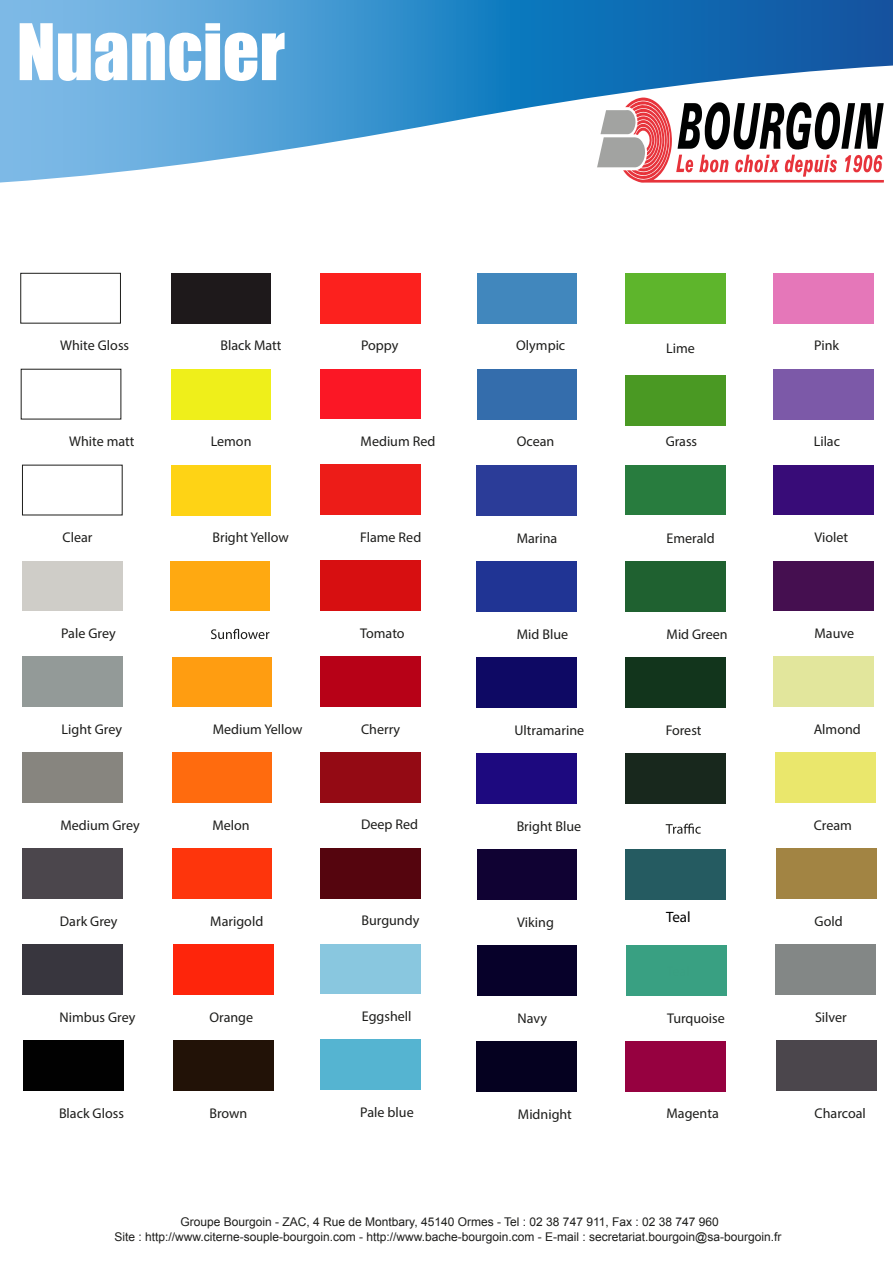
<style>
.page{position:relative;width:893px;height:1263px;background:#fff}
.page>*{position:absolute;margin:0;border:0;box-sizing:border-box;transform-origin:0 0}
.t1{font:72px "Impact";color:#fff}
.t2{font:15px "Myriad Pro";color:#000}
.t3{font:14.1px "Myriad Pro";color:#1d1d1b}
.t4{font:12px/14.4px "Arial";color:#1d1d1b;text-align:center}
</style>
<div class="page">
<div style="left:21px;top:273px;width:100px;height:50px;border:1px solid #1d1d1b"></div>
<svg style="left:211px;top:629px;width:58px;height:10px"></svg>
<svg style="left:666px;top:823px;width:35px;height:11px"></svg>
<div style="left:23px;top:849px;width:100px;height:50px;background:#4b464c"></div>
<div style="left:23px;top:945px;width:100px;height:49px;background:#38363e"></div>
<div style="left:24px;top:1040px;width:99px;height:50px;background:#010101"></div>
<div style="left:171px;top:273px;width:100px;height:50px;background:#1e191b"></div>
<div style="left:171px;top:369px;width:100px;height:50px;background:#efef1a"></div>
<div style="left:171px;top:465px;width:100px;height:50px;background:#fed315"></div>
<div style="left:170px;top:561px;width:100px;height:50px;background:#ffa911"></div>
<div style="left:172px;top:657px;width:100px;height:50px;background:#ff9d11"></div>
<div style="left:172px;top:753px;width:100px;height:50px;background:#ff6b0e"></div>
<div style="left:172px;top:849px;width:100px;height:50px;background:#fe350c"></div>
<div style="left:174px;top:945px;width:99px;height:50px;background:#fe250b"></div>
<div style="left:174px;top:1041px;width:99px;height:49px;background:#221207"></div>
<div style="left:321px;top:273px;width:99px;height:50px;background:#fc211e"></div>
<div style="left:321px;top:369px;width:99px;height:50px;background:#fb1725"></div>
<div style="left:321px;top:465px;width:99px;height:50px;background:#ed1c18"></div>
<div style="left:320px;top:561px;width:100px;height:50px;background:#d70f11"></div>
<div style="left:320px;top:656px;width:100px;height:50px;background:#b70117"></div>
<div style="left:320px;top:752px;width:100px;height:50px;background:#940a14"></div>
<div style="left:320px;top:848px;width:100px;height:50px;background:#55050e"></div>
<div style="left:320px;top:1040px;width:100px;height:50px;background:#55b4d1"></div>
<div style="left:477px;top:273px;width:100px;height:50px;background:#4187bd"></div>
<div style="left:477px;top:369px;width:100px;height:50px;background:#346dac"></div>
<div style="left:476px;top:465px;width:100px;height:50px;background:#2b3c98"></div>
<div style="left:476px;top:561px;width:100px;height:50px;background:#203494"></div>
<div style="left:476px;top:657px;width:100px;height:50px;background:#0e0964"></div>
<div style="left:476px;top:754px;width:100px;height:49px;background:#1d097f"></div>
<div style="left:477px;top:850px;width:100px;height:49px;background:#100233"></div>
<div style="left:477px;top:946px;width:100px;height:49px;background:#07012a"></div>
<div style="left:476px;top:1042px;width:100px;height:50px;background:#050120"></div>
<div style="left:626px;top:273px;width:99px;height:50px;background:#5eb52c"></div>
<div style="left:626px;top:375px;width:99px;height:50px;background:#4a9923"></div>
<div style="left:626px;top:465px;width:99px;height:50px;background:#287c3e"></div>
<div style="left:626px;top:561px;width:99px;height:50px;background:#1f6130"></div>
<div style="left:626px;top:657px;width:99px;height:50px;background:#12351c"></div>
<div style="left:626px;top:754px;width:99px;height:49px;background:#18281d"></div>
<div style="left:626px;top:850px;width:99px;height:49px;background:#255b61"></div>
<div style="left:626px;top:946px;width:100px;height:49px;background:#39a082"></div>
<div style="left:626px;top:1042px;width:99px;height:50px;background:#960140"></div>
<div style="left:774px;top:369px;width:99px;height:50px;background:#7c59a8"></div>
<div style="left:774px;top:465px;width:99px;height:50px;background:#380c78"></div>
<div style="left:774px;top:561px;width:99px;height:50px;background:#450f50"></div>
<div style="left:776px;top:849px;width:100px;height:49px;background:#a28443"></div>
<div style="left:776px;top:1040px;width:100px;height:50px;background:#4b464c"></div>
<svg style="left:0;top:0;width:893px;height:183px"></svg>
<svg style="left:597px;top:98px;width:288px;height:85px"></svg>
<h1 class="t1" style="left:17px;top:-4px;width:270px">Nuancier</h1>
<p class="t3" style="left:60px;top:337px;width:70px">White Gloss</p>
<p class="t3" style="left:220px;top:337px;width:63px">Black Matt</p>
<p class="t3" style="left:361px;top:337px;width:39px">Poppy</p>
<p class="t3" style="left:516px;top:337px;width:50px">Olympic</p>
<p class="t3" style="left:666px;top:340px;width:30px">Lime</p>
<p class="t3" style="left:814px;top:337px;width:26px">Pink</p>
<p class="t3" style="left:69px;top:433px;width:67px">White matt</p>
<p class="t3" style="left:211px;top:433px;width:42px">Lemon</p>
<p class="t3" style="left:361px;top:433px;width:76px">Medium Red</p>
<p class="t3" style="left:517px;top:433px;width:39px">Ocean</p>
<p class="t3" style="left:666px;top:433px;width:33px">Grass</p>
<p class="t3" style="left:814px;top:433px;width:28px">Lilac</p>
<p class="t3" style="left:63px;top:529px;width:31px">Clear</p>
<p class="t3" style="left:212px;top:529px;width:78px">Bright Yellow</p>
<p class="t3" style="left:360px;top:528px;width:63px">Flame Red</p>
<p class="t3" style="left:517px;top:529px;width:42px">Marina</p>
<p class="t3" style="left:666px;top:529px;width:50px">Emerald</p>
<p class="t3" style="left:815px;top:529px;width:35px">Violet</p>
<p class="t3" style="left:61px;top:625px;width:56px">Pale Grey</p>
<p class="t3" style="left:360px;top:624px;width:46px">Tomato</p>
<p class="t3" style="left:517px;top:625px;width:53px">Mid Blue</p>
<p class="t3" style="left:666px;top:625px;width:63px">Mid Green</p>
<p class="t3" style="left:815px;top:625px;width:41px">Mauve</p>
<p class="t3" style="left:62px;top:720px;width:62px">Light Grey</p>
<p class="t3" style="left:213px;top:721px;width:91px">Medium Yellow</p>
<p class="t3" style="left:361px;top:720px;width:41px">Cherry</p>
<p class="t3" style="left:514px;top:721px;width:71px">Ultramarine</p>
<p class="t3" style="left:666px;top:721px;width:37px">Forest</p>
<p class="t3" style="left:814px;top:720px;width:49px">Almond</p>
<p class="t3" style="left:60px;top:816px;width:81px">Medium Grey</p>
<p class="t3" style="left:212px;top:816px;width:39px">Melon</p>
<p class="t3" style="left:361px;top:816px;width:59px">Deep Red</p>
<p class="t3" style="left:517px;top:817px;width:66px">Bright Blue</p>
<p class="t3" style="left:814px;top:816px;width:40px">Cream</p>
<p class="t3" style="left:60px;top:912px;width:59px">Dark Grey</p>
<p class="t3" style="left:210px;top:912px;width:54px">Marigold</p>
<p class="t3" style="left:361px;top:912px;width:59px">Burgundy</p>
<p class="t3" style="left:517px;top:913px;width:38px">Viking</p>
<p class="t2" style="left:666px;top:908px;width:26px">Teal</p>
<p class="t3" style="left:815px;top:912px;width:30px">Gold</p>
<p class="t3" style="left:59px;top:1008px;width:77px">Nimbus Grey</p>
<p class="t3" style="left:362px;top:1007px;width:51px">Eggshell</p>
<p class="t3" style="left:209px;top:1008px;width:45px">Orange</p>
<p class="t3" style="left:667px;top:1009px;width:59px">Turquoise</p>
<p class="t3" style="left:517px;top:1009px;width:31px">Navy</p>
<p class="t3" style="left:815px;top:1008px;width:33px">Silver</p>
<p class="t3" style="left:59px;top:1104px;width:66px">Black Gloss</p>
<p class="t3" style="left:209px;top:1104px;width:39px">Brown</p>
<p class="t3" style="left:360px;top:1103px;width:55px">Pale blue</p>
<p class="t3" style="left:518px;top:1105px;width:56px">Midnight</p>
<p class="t3" style="left:667px;top:1104px;width:54px">Magenta</p>
<p class="t3" style="left:815px;top:1104px;width:53px">Charcoal</p>
<p class="t4" style="left:114px;top:1215px;width:669px">Groupe Bourgoin - ZAC, 4 Rue de Montbary, 45140 Ormes - Tel : 02 38 747 911, Fax : 02 38 747 960<br>Site : http://www.citerne-souple-bourgoin.com - http://www.bache-bourgoin.com - E-mail : secretariat.bourgoin@sa-bourgoin.fr</p>
</div>
